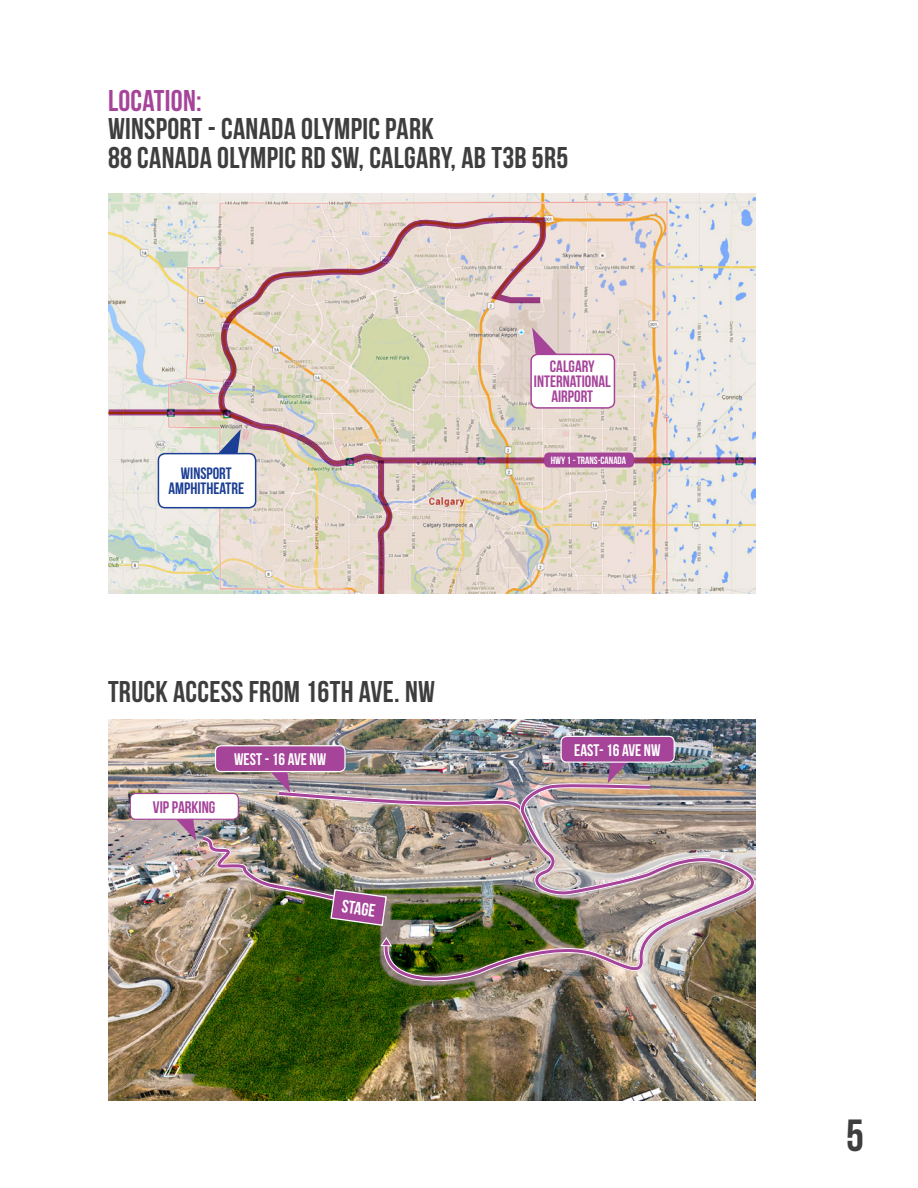
<style>
.page{position:relative;width:918px;height:1188px;background:#fff}
.page>*{position:absolute;margin:0;border:0;box-sizing:border-box;transform-origin:0 0}
.t1{font:700 45px "Bebas Neue";color:#3e3e3f}
.Page_Titles_20pt{font:700 30px "Bebas Neue";letter-spacing:.01em;color:#3e3e3f}
.Page_Titles_20pt-2{font:700 30px "Bebas Neue";letter-spacing:.01em;color:#a54499}
.Sub_Header_12pt{font:700 18px "Bebas Neue";color:#fff}
.Sub_Header_12pt-2{font:700 16.8px "Bebas Neue";color:#fff}
.Sub_Header_12pt-3{font:700 16.8px "Bebas Neue";color:#a54499}
.Sub_Header_12pt-4{font:700 16.5px "Bebas Neue";color:#a54499}
.Sub_Header_12pt-5{font:700 16.5px "Bebas Neue";color:#1b3f94}
.Sub_Header_12pt-6{font:700 10.5px "Bebas Neue";color:#fff}
</style>
<div class="page">
<img style="left:108px;top:194px;width:647px;height:400px">
<svg style="left:217px;top:215px;width:539px;height:253px;background:#e0d3c8"></svg>
<svg style="left:109px;top:409px;width:118px;height:6px"></svg>
<svg style="left:376px;top:459px;width:18px;height:135px;background:#c69da5"></svg>
<div style="left:158px;top:454px;width:98px;height:54px;background:#fff;border-radius:7px"></div>
<div style="left:158px;top:453px;width:98px;height:55px;border:1px solid #1b3f94;border-radius:7px"></div>
<div style="left:531px;top:354px;width:83px;height:54px;background:#fff;border-radius:7px"></div>
<div style="left:530px;top:354px;width:85px;height:55px;border:1px solid #a54499;border-radius:7px"></div>
<div style="left:544px;top:453px;width:90px;height:14px;background:#a54499;border-radius:4px"></div>
<svg style="left:219px;top:429px;width:22px;height:24px"></svg>
<svg style="left:531px;top:325px;width:26px;height:31px"></svg>
<img style="left:108px;top:719px;width:648px;height:381px">
<div style="left:130px;top:793px;width:108px;height:26px;background:#fff;border-radius:5px"></div>
<div style="left:130px;top:793px;width:109px;height:27px;border:1px solid #a54499;border-radius:5px"></div>
<img style="left:176px;top:818px;width:98px;height:109px">
<img style="left:274px;top:788px;width:482px;height:200px">
<img style="left:278px;top:791px;width:477px;height:196px">
<img style="left:278px;top:795px;width:473px;height:188px">
<svg style="left:380px;top:936px;width:13px;height:11px"></svg>
<svg style="left:270px;top:772px;width:21px;height:23px"></svg>
<div style="left:216px;top:746px;width:129px;height:26px;background:#a54499;border-radius:5px"></div>
<div style="left:215px;top:745px;width:131px;height:27px;border:1px solid #fff;border-radius:5px"></div>
<img style="left:519px;top:761px;width:136px;height:56px">
<div style="left:561px;top:736px;width:113px;height:26px;background:#a54499;border-radius:5px"></div>
<div style="left:561px;top:736px;width:114px;height:27px;border:1px solid #fff;border-radius:5px"></div>
<p class="Page_Titles_20pt-2" style="left:108px;top:84px;width:95px">LOCATION:</p>
<p class="Page_Titles_20pt" style="left:108px;top:112px;width:327px">WINSPORT - CANADA OLYMPIC PARK</p>
<p class="Page_Titles_20pt" style="left:108px;top:141px;width:462px">88 CANADA OLYMPIC RD SW, CALGARY, AB T3B 5R5</p>
<p class="Sub_Header_12pt-4" style="left:550px;top:358px;width:46px">CALGARY</p>
<p class="Sub_Header_12pt-4" style="left:534px;top:373px;width:78px">INTERNATIONAL</p>
<p class="Sub_Header_12pt-4" style="left:551px;top:388px;width:43px">AIRPORT</p>
<p class="Sub_Header_12pt-5" style="left:181px;top:465px;width:52px">WINSPORT</p>
<p class="Sub_Header_12pt-5" style="left:169px;top:480px;width:77px">AMPHITHEATRE</p>
<p class="Page_Titles_20pt" style="left:108px;top:675px;width:329px">TRUCK ACCESS FROM 16TH AVE. NW</p>
<p class="Sub_Header_12pt-3" style="left:153px;top:798px;width:64px">VIP PARKING</p>
<p class="Sub_Header_12pt-2" style="left:234px;top:750px;width:94px">WEST - 16 AVE NW</p>
<p class="Sub_Header_12pt" style="left:343px;top:896px;width:35px;rotate:8deg">STAGE</p>
<p class="Sub_Header_12pt-6" style="left:551px;top:455px;width:77px">HWY 1 - TRANS-CANADA</p>
<p class="Sub_Header_12pt-2" style="left:574px;top:741px;width:88px">EAST- 16 AVE NW</p>
<h1 class="t1" style="left:846px;top:1111px;width:19px">5</h1>
</div>
